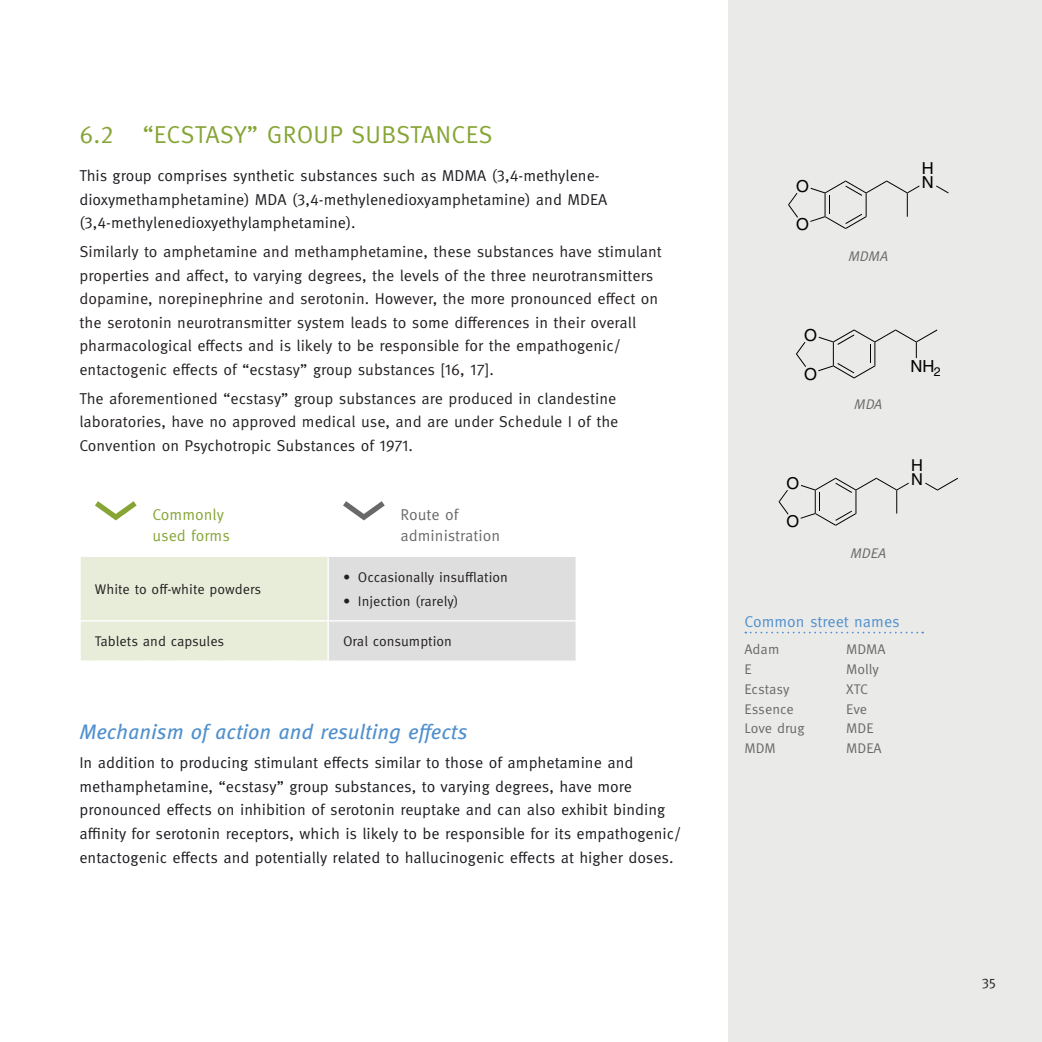
<style>
.page{position:relative;width:1042px;height:1042px;background:#fff}
.page>*{position:absolute;margin:0;border:0;box-sizing:border-box;transform-origin:0 0}
.t1{font:24.5px "Meta OT Norm";letter-spacing:.01em;color:#86a535}
.t2{font:italic 21px "Meta OT";color:#5090cc}
.t3{font:16.62px "Helvetica LT Std";color:#000}
.t4{font:16.45px "Helvetica LT Std";color:#000}
.t5{font:15.75px/23.6px "Meta OT Norm";color:#231f20}
.t6{font:15.75px/23.6px "Meta OT Norm";color:#1b1c20}
.t7{font:15.75px/21px "Meta OT Norm";color:#6a6969}
.t8{font:15.75px/21px "Meta OT Norm";color:#86a535}
.t9{font:15.75px "Meta OT Norm";color:#5090cc}
.t10{font:14px "Meta OT Norm";color:#231f20}
.t11{font:14px "Meta OT Norm";color:#6a6969}
.t12{font:14px "Meta OT Norm Ita";color:#6a6969}
</style>
<div class="page">
<div style="left:728px;top:0;width:314px;height:1042px;background:#eaeae9"></div>
<svg style="left:80px;top:501px;width:496px;height:160px"></svg>
<svg style="left:936px;top:185px;width:12px;height:8px"></svg>
<svg style="left:788px;top:193px;width:10px;height:25px"></svg>
<svg style="left:810px;top:180px;width:109px;height:49px"></svg>
<svg style="left:796px;top:342px;width:10px;height:25px"></svg>
<svg style="left:818px;top:329px;width:119px;height:49px"></svg>
<svg style="left:778px;top:490px;width:10px;height:24px"></svg>
<svg style="left:800px;top:478px;width:109px;height:48px"></svg>
<svg style="left:925px;top:478px;width:33px;height:13px"></svg>
<svg style="left:745px;top:632px;width:178px;height:1px"></svg>
<h1 class="t1" style="left:79px;top:119px;width:415px">6.2 “ECSTASY” GROUP SUBSTANCES</h1>
<p class="t6" style="left:79px;top:164px;width:529px">This group comprises synthetic substances such as MDMA (3,4-methylene&shy;dioxymethamphetamine) MDA (3,4-methylenedioxyamphetamine) and MDEA (3,4-methylenedioxyethylamphetamine).</p>
<p class="t5" style="left:79px;top:240px;width:584px">Similarly to amphetamine and methamphetamine, these substances have stimulant properties and affect, to varying degrees, the levels of the three neurotransmitters dopamine, norepinephrine and serotonin. However, the more pronounced effect on the serotonin neurotransmitter system leads to some differences in their overall pharmacological effects and is likely to be responsible for the empathogenic/ entactogenic effects of “ecstasy” group substances [16, 17].</p>
<p class="t5" style="left:79px;top:386px;width:540px">The aforementioned “ecstasy” group substances are produced in clandestine laboratories, have no approved medical use, and are under Schedule I of the<br>Convention on Psychotropic Substances of 1971.</p>
<p class="t8" style="left:152px;top:505px;width:79px">Commonly used forms</p>
<p class="t7" style="left:400px;top:505px;width:101px">Route of administration</p>
<p class="t10" style="left:95px;top:580px;width:168px">White to off-white powders</p>
<p class="t10" style="left:343px;top:568px;width:166px">• Occasionally insufflation</p>
<p class="t10" style="left:343px;top:593px;width:117px">• Injection (rarely)</p>
<p class="t10" style="left:95px;top:633px;width:131px">Tablets and capsules</p>
<p class="t10" style="left:343px;top:633px;width:111px">Oral consumption</p>
<h2 class="t2" style="left:79px;top:719px;width:390px">Mechanism of action and resulting effects</h2>
<p class="t6" style="left:79px;top:751px;width:603px">In addition to producing stimulant effects similar to those of amphetamine and methamphetamine, “ecstasy” group substances, to varying degrees, have more pronounced effects on inhibition of serotonin reuptake and can also exhibit binding affinity for serotonin receptors, which is likely to be responsible for its empathogenic/ entactogenic effects and potentially related to hallucinogenic effects at higher doses.</p>
<p class="t4" style="left:922px;top:158px;width:13px">H</p>
<p class="t4" style="left:796px;top:177px;width:14px">O</p>
<p class="t4" style="left:922px;top:172px;width:13px">N</p>
<p class="t4" style="left:796px;top:215px;width:14px">O</p>
<p class="t3" style="left:804px;top:326px;width:14px">O</p>
<p class="t12" style="left:848px;top:247px;width:41px">MDMA</p>
<p class="t3" style="left:804px;top:364px;width:14px">O</p>
<p class="t3" style="left:910px;top:357px;width:32px">NH<sub>2</sub></p>
<p class="t12" style="left:854px;top:396px;width:30px">MDA</p>
<p class="t4" style="left:911px;top:456px;width:13px">H</p>
<p class="t4" style="left:786px;top:474px;width:14px">O</p>
<p class="t4" style="left:911px;top:469px;width:13px">N</p>
<p class="t4" style="left:786px;top:512px;width:14px">O</p>
<p class="t12" style="left:850px;top:545px;width:37px">MDEA</p>
<p class="t9" style="left:744px;top:612px;width:157px">Common street names</p>
<p class="t11" style="left:744px;top:641px;width:36px">Adam</p>
<p class="t11" style="left:846px;top:641px;width:41px">MDMA</p>
<p class="t11" style="left:744px;top:660px;width:9px">E</p>
<p class="t11" style="left:846px;top:660px;width:34px">Molly</p>
<p class="t11" style="left:744px;top:680px;width:46px">Ecstasy</p>
<p class="t11" style="left:846px;top:680px;width:24px">XTC</p>
<p class="t11" style="left:744px;top:700px;width:51px">Essence</p>
<p class="t11" style="left:846px;top:700px;width:22px">Eve</p>
<p class="t11" style="left:744px;top:720px;width:62px">Love drug</p>
<p class="t11" style="left:846px;top:720px;width:29px">MDE</p>
<p class="t11" style="left:744px;top:740px;width:33px">MDM</p>
<p class="t11" style="left:846px;top:740px;width:37px">MDEA</p>
<p class="t10" style="left:982px;top:975px;width:16px">35</p>
</div>
